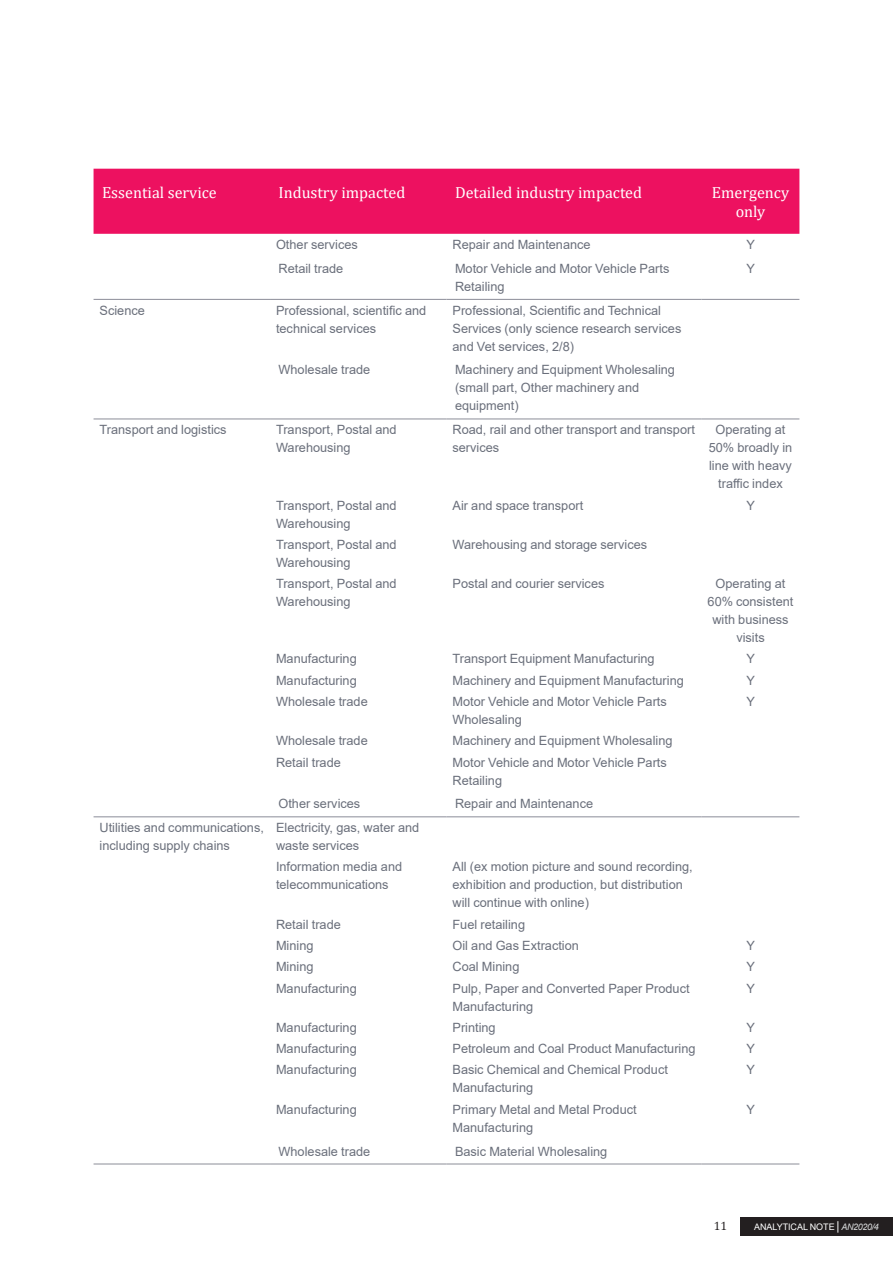
<style>
.page{position:relative;width:893px;height:1263px;background:#fff}
.page>*{position:absolute;margin:0;border:0;box-sizing:border-box;transform-origin:0 0}
.TAble_head{font:16.2px/18.6px "Cambria";color:#fff;text-align:center}
.table_copy{font:12.75px/18px "Arial";color:#6a6f7b}
.t1{font:12px "Cambria Math";color:#231f20}
.t2{font:9px "Arial";letter-spacing:-.005em;color:#fff}
.s1{font-size:12px}
.s2{font-style:italic;color:#dadcdd}
</style>
<div class="page">
<div style="left:740px;top:1218px;width:153px;height:18px;background:#231f20"></div>
<div style="left:94px;top:169px;width:705px;height:65px;background:#ed1160"></div>
<hr style="left:94px;top:299px;width:176px;height:1px;background:#8b8d98">
<hr style="left:270px;top:299px;width:176px;height:1px;background:#8b8d98">
<hr style="left:446px;top:299px;width:256px;height:1px;background:#8b8d98">
<hr style="left:702px;top:299px;width:97px;height:1px;background:#8b8d98">
<hr style="left:94px;top:419px;width:176px;height:1px;background:#8b8d98">
<hr style="left:270px;top:419px;width:176px;height:1px;background:#8b8d98">
<hr style="left:446px;top:419px;width:256px;height:1px;background:#8b8d98">
<hr style="left:702px;top:419px;width:97px;height:1px;background:#8b8d98">
<hr style="left:94px;top:816px;width:176px;height:1px;background:#8b8d98">
<hr style="left:270px;top:816px;width:176px;height:1px;background:#8b8d98">
<hr style="left:446px;top:816px;width:256px;height:1px;background:#8b8d98">
<hr style="left:702px;top:816px;width:97px;height:1px;background:#8b8d98">
<hr style="left:94px;top:1164px;width:176px;height:1px;background:#8b8d98">
<hr style="left:270px;top:1164px;width:176px;height:1px;background:#8b8d98">
<hr style="left:446px;top:1164px;width:256px;height:1px;background:#8b8d98">
<hr style="left:702px;top:1164px;width:97px;height:1px;background:#8b8d98">
<p class="TAble_head" style="left:102px;top:183px;width:116px">Essential service</p>
<p class="TAble_head" style="left:279px;top:183px;width:128px">Industry impacted</p>
<p class="TAble_head" style="left:455px;top:183px;width:189px">Detailed industry impacted</p>
<p class="TAble_head" style="left:712px;top:183px;width:79px">Emergency only</p>
<p class="table_copy" style="left:276px;top:235px;width:83px">Other services</p>
<p class="table_copy" style="left:452px;top:235px;width:140px">Repair and Maintenance</p>
<p class="table_copy" style="left:746px;top:235px;width:10px">Y</p>
<p class="table_copy" style="left:279px;top:259px;width:66px">Retail trade</p>
<p class="table_copy" style="left:455px;top:259px;width:216px">Motor Vehicle and Motor Vehicle Parts<br>Retailing</p>
<p class="table_copy" style="left:746px;top:259px;width:10px">Y</p>
<p class="table_copy" style="left:100px;top:301px;width:47px">Science</p>
<p class="table_copy" style="left:276px;top:301px;width:152px">Professional, scientific and technical services</p>
<p class="table_copy" style="left:452px;top:301px;width:230px">Professional, Scientific and Technical<br>Services (only science research services and Vet services, 2/8)</p>
<p class="table_copy" style="left:279px;top:361px;width:93px">Wholesale trade</p>
<p class="table_copy" style="left:455px;top:361px;width:222px">Machinery and Equipment Wholesaling (small part, Other machinery and equipment)</p>
<p class="table_copy" style="left:100px;top:421px;width:129px">Transport and logistics</p>
<p class="table_copy" style="left:276px;top:421px;width:122px">Transport, Postal and<br>Warehousing</p>
<p class="table_copy" style="left:452px;top:421px;width:244px">Road, rail and other transport and transport services</p>
<p class="table_copy" style="left:709px;top:421px;width:85px;text-align:center">Operating at<br>50% broadly in line with heavy traffic index</p>
<p class="table_copy" style="left:276px;top:496px;width:122px">Transport, Postal and<br>Warehousing</p>
<p class="table_copy" style="left:452px;top:496px;width:132px">Air and space transport</p>
<p class="table_copy" style="left:746px;top:496px;width:10px">Y</p>
<p class="table_copy" style="left:276px;top:535px;width:122px">Transport, Postal and<br>Warehousing</p>
<p class="table_copy" style="left:452px;top:535px;width:196px">Warehousing and storage services</p>
<p class="table_copy" style="left:276px;top:574px;width:122px">Transport, Postal and<br>Warehousing</p>
<p class="table_copy" style="left:452px;top:574px;width:153px">Postal and courier services</p>
<p class="table_copy" style="left:708px;top:574px;width:87px;text-align:center">Operating at<br>60% consistent with business visits</p>
<p class="table_copy" style="left:276px;top:650px;width:82px">Manufacturing</p>
<p class="table_copy" style="left:452px;top:650px;width:204px">Transport Equipment Manufacturing</p>
<p class="table_copy" style="left:746px;top:650px;width:10px">Y</p>
<p class="table_copy" style="left:276px;top:671px;width:82px">Manufacturing</p>
<p class="table_copy" style="left:452px;top:671px;width:233px">Machinery and Equipment Manufacturing</p>
<p class="table_copy" style="left:746px;top:671px;width:10px">Y</p>
<p class="table_copy" style="left:276px;top:692px;width:93px">Wholesale trade</p>
<p class="table_copy" style="left:452px;top:692px;width:216px">Motor Vehicle and Motor Vehicle Parts<br>Wholesaling</p>
<p class="table_copy" style="left:746px;top:692px;width:10px">Y</p>
<p class="table_copy" style="left:276px;top:732px;width:93px">Wholesale trade</p>
<p class="table_copy" style="left:452px;top:732px;width:222px">Machinery and Equipment Wholesaling</p>
<p class="table_copy" style="left:276px;top:753px;width:66px">Retail trade</p>
<p class="table_copy" style="left:452px;top:753px;width:216px">Motor Vehicle and Motor Vehicle Parts<br>Retailing</p>
<p class="table_copy" style="left:279px;top:795px;width:83px">Other services</p>
<p class="table_copy" style="left:455px;top:795px;width:140px">Repair and Maintenance</p>
<p class="table_copy" style="left:100px;top:818px;width:166px">Utilities and communications, including supply chains</p>
<p class="table_copy" style="left:276px;top:818px;width:145px">Electricity, gas, water and waste services</p>
<p class="table_copy" style="left:276px;top:858px;width:128px">Information media and telecommunications</p>
<p class="table_copy" style="left:452px;top:858px;width:242px">All (ex motion picture and sound recording, exhibition and production, but distribution will continue with online)</p>
<p class="table_copy" style="left:276px;top:915px;width:66px">Retail trade</p>
<p class="table_copy" style="left:452px;top:915px;width:74px">Fuel retailing</p>
<p class="table_copy" style="left:276px;top:936px;width:39px">Mining</p>
<p class="table_copy" style="left:452px;top:936px;width:128px">Oil and Gas Extraction</p>
<p class="table_copy" style="left:746px;top:936px;width:10px">Y</p>
<p class="table_copy" style="left:276px;top:958px;width:39px">Mining</p>
<p class="table_copy" style="left:452px;top:958px;width:68px">Coal Mining</p>
<p class="table_copy" style="left:746px;top:958px;width:10px">Y</p>
<p class="table_copy" style="left:276px;top:979px;width:82px">Manufacturing</p>
<p class="table_copy" style="left:452px;top:979px;width:239px">Pulp, Paper and Converted Paper Product<br>Manufacturing</p>
<p class="table_copy" style="left:746px;top:979px;width:10px">Y</p>
<p class="table_copy" style="left:276px;top:1018px;width:82px">Manufacturing</p>
<p class="table_copy" style="left:452px;top:1018px;width:45px">Printing</p>
<p class="table_copy" style="left:746px;top:1018px;width:10px">Y</p>
<p class="table_copy" style="left:276px;top:1039px;width:82px">Manufacturing</p>
<p class="table_copy" style="left:452px;top:1039px;width:245px">Petroleum and Coal Product Manufacturing</p>
<p class="table_copy" style="left:746px;top:1039px;width:10px">Y</p>
<p class="table_copy" style="left:276px;top:1061px;width:82px">Manufacturing</p>
<p class="table_copy" style="left:452px;top:1061px;width:217px">Basic Chemical and Chemical Product<br>Manufacturing</p>
<p class="table_copy" style="left:746px;top:1061px;width:10px">Y</p>
<p class="table_copy" style="left:276px;top:1100px;width:82px">Manufacturing</p>
<p class="table_copy" style="left:452px;top:1100px;width:186px">Primary Metal and Metal Product<br>Manufacturing</p>
<p class="table_copy" style="left:746px;top:1100px;width:10px">Y</p>
<p class="table_copy" style="left:279px;top:1142px;width:93px">Wholesale trade</p>
<p class="table_copy" style="left:455px;top:1142px;width:154px">Basic Material Wholesaling</p>
<p class="t1" style="left:714px;top:1219px;width:15px">11</p>
<p class="t2" style="left:754px;top:1221px;width:126px">ANALYTICAL NOTE <span class="s1">|</span> <span class="s2">AN2020/4</span></p>
</div>
